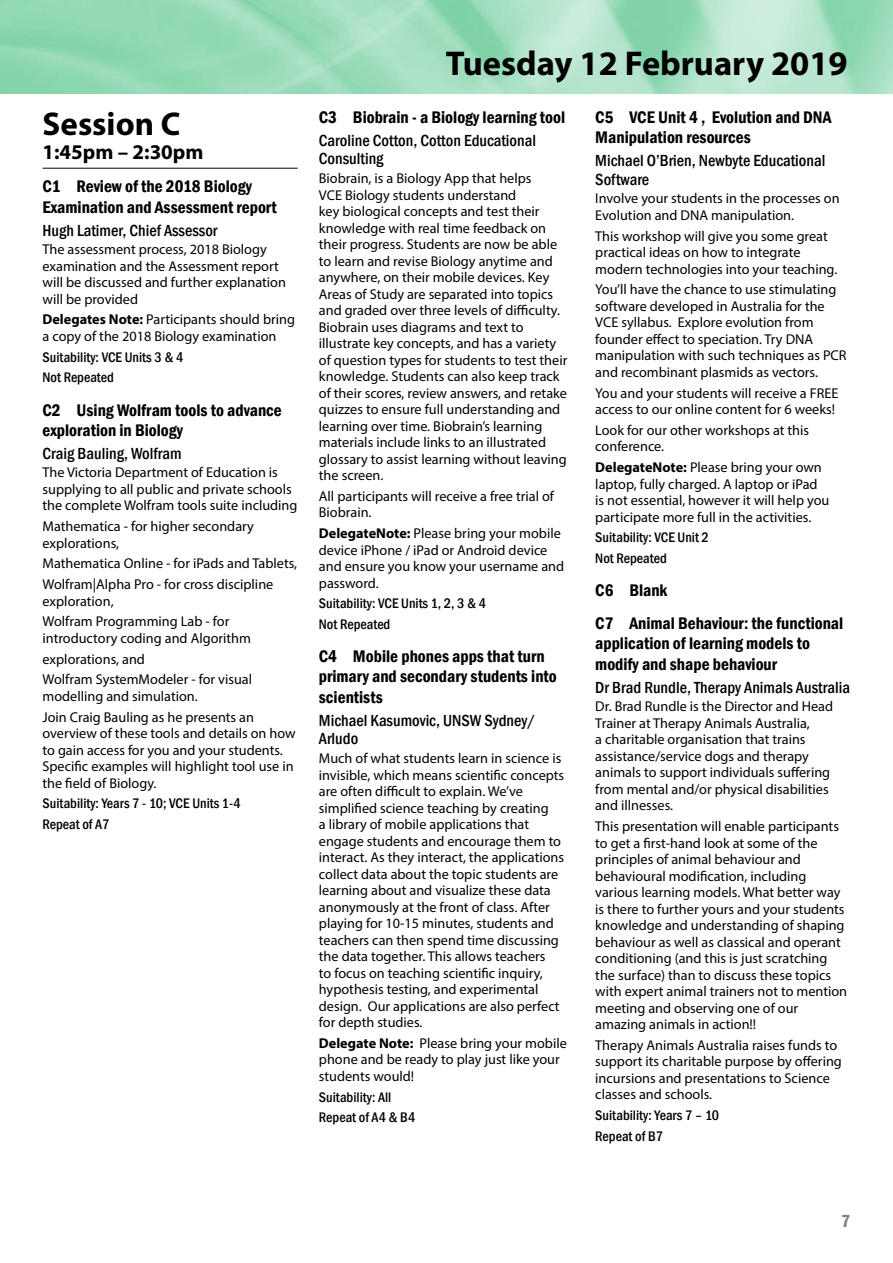
<style>
.page{position:relative;width:893px;height:1263px;background:#fff}
.page>*{position:absolute;margin:0;border:0;box-sizing:border-box;transform-origin:0 0}
.t1{font:700 34.5px "Myriad Pro";color:#000}
.t2{font:700 33px "Myriad Pro";color:#000}
.t3{font:700 21px "Myriad Pro";color:#000}
.t4{font:600 condensed 18px "Franklin Gothic";color:#808285}
.t5{font:600 condensed 17.25px/20.2px "Franklin Gothic";color:#000}
.t6{font:500 condensed 16.5px/18.8px "Franklin Gothic";color:#000}
.t7{font:14.25px/16.5px "Myriad Pro";color:#000}
.t8{font:500 condensed 14.25px/20.7px "Franklin Gothic";color:#000}
.s1{font-weight:700}
</style>
<div class="page">
<svg style="left:0;top:0;width:893px;height:94px;background:#a1ddbe"></svg>
<hr style="left:43px;top:168px;width:255px;height:1px;background:#000">
<h2 class="t2" style="left:43px;top:103px;width:139px">Session C</h2>
<h3 class="t3" style="left:43px;top:139px;width:163px">1:45pm – 2:30pm</h3>
<p class="t5" style="left:43px;top:176px;width:236px">C1 Review of the 2018 Biology<br>Examination and Assessment report</p>
<p class="t6" style="left:43px;top:221px;width:176px">Hugh Latimer, Chief Assessor</p>
<p class="t7" style="left:43px;top:241px;width:245px">The assessment process, 2018 Biology examination and the Assessment report will be discussed and further explanation will be provided</p>
<p class="t7" style="left:43px;top:311px;width:254px"><span class="s1">Delegates Note:</span> Participants should bring a copy of the 2018 Biology examination</p>
<p class="t8" style="left:43px;top:346px;width:142px">Suitability: VCE Units 3 &amp; 4<br>Not Repeated</p>
<p class="t5" style="left:43px;top:399px;width:241px">C2 Using Wolfram tools to advance exploration in Biology</p>
<p class="t6" style="left:43px;top:444px;width:141px">Craig Bauling, Wolfram</p>
<p class="t7" style="left:43px;top:464px;width:256px">The Victoria Department of Education is supplying to all public and private schools the complete Wolfram tools suite including</p>
<p class="t7" style="left:43px;top:518px;width:213px">Mathematica - for higher secondary explorations,</p>
<p class="t7" style="left:43px;top:553px;width:256px;line-height:20.7px">Mathematica Online - for iPads and Tablets,<br>Wolfram|Alpha Pro - for cross discipline</p>
<p class="t7" style="left:43px;top:590px;width:188px;line-height:20.7px">exploration,<br>Wolfram Programming Lab - for</p>
<p class="t7" style="left:43px;top:627px;width:211px;line-height:20.7px">introductory coding and Algorithm explorations, and<br>Wolfram SystemModeler - for visual</p>
<p class="t7" style="left:43px;top:685px;width:213px;line-height:20.7px">modelling and simulation.<br>Join Craig Bauling as he presents an</p>
<p class="t7" style="left:43px;top:725px;width:255px">overview of these tools and details on how to gain access for you and your students.<br>Specific examples will highlight tool use in the field of Biology.</p>
<p class="t8" style="left:43px;top:793px;width:200px">Suitability: Years 7 - 10; VCE Units 1-4<br>Repeat of A7</p>
<h1 class="t1" style="left:446px;top:41px;width:403px">Tuesday 12 February 2019</h1>
<p class="t5" style="left:319px;top:107px;width:248px">C3 Biobrain - a Biology learning tool</p>
<p class="t6" style="left:319px;top:131px;width:219px">Caroline Cotton, Cotton Educational<br>Consulting</p>
<p class="t7" style="left:319px;top:170px;width:250px">Biobrain, is a Biology App that helps<br>VCE Biology students understand<br>key biological concepts and test their knowledge with real time feedback on their progress. Students are now be able to learn and revise Biology anytime and anywhere, on their mobile devices. Key Areas of Study are separated into topics and graded over three levels of difficulty.<br>Biobrain uses diagrams and text to illustrate key concepts, and has a variety of question types for students to test their knowledge. Students can also keep track of their scores, review answers, and retake quizzes to ensure full understanding and learning over time. Biobrain’s learning materials include links to an illustrated glossary to assist learning without leaving the screen.</p>
<p class="t7" style="left:319px;top:488px;width:237px">All participants will receive a free trial of<br>Biobrain.</p>
<p class="t7" style="left:319px;top:525px;width:247px"><span class="s1">DelegateNote:</span> Please bring your mobile device iPhone / iPad or Android device and ensure you know your username and password.</p>
<p class="t8" style="left:319px;top:593px;width:169px">Suitability: VCE Units 1, 2, 3 &amp; 4<br>Not Repeated</p>
<p class="t5" style="left:319px;top:646px;width:239px">C4 Mobile phones apps that turn primary and secondary students into scientists</p>
<p class="t6" style="left:319px;top:711px;width:218px">Michael Kasumovic, UNSW Sydney/<br>Arludo</p>
<p class="t7" style="left:319px;top:750px;width:247px">Much of what students learn in science is invisible, which means scientific concepts are often difficult to explain. We’ve simplified science teaching by creating<br>a library of mobile applications that engage students and encourage them to interact. As they interact, the applications collect data about the topic students are learning about and visualize these data anonymously at the front of class. After playing for 10-15 minutes, students and teachers can then spend time discussing the data together. This allows teachers<br>to focus on teaching scientific inquiry, hypothesis testing, and experimental design. Our applications are also perfect for depth studies.</p>
<p class="t7" style="left:319px;top:1034px;width:249px"><span class="s1">Delegate Note:</span> Please bring your mobile phone and be ready to play just like your students would!</p>
<p class="t8" style="left:319px;top:1086px;width:98px">Suitability: All<br>Repeat of A4 &amp; B4</p>
<p class="t5" style="left:595px;top:107px;width:238px">C5 VCE Unit 4 , Evolution and DNA<br>Manipulation resources</p>
<p class="t6" style="left:595px;top:151px;width:232px">Michael O’Brien, Newbyte Educational<br>Software</p>
<p class="t7" style="left:595px;top:190px;width:246px">Involve your students in the processes on<br>Evolution and DNA manipulation.</p>
<p class="t7" style="left:595px;top:227px;width:243px">This workshop will give you some great practical ideas on how to integrate modern technologies into your teaching.</p>
<p class="t7" style="left:595px;top:281px;width:253px">You’ll have the chance to use stimulating software developed in Australia for the VCE syllabus. Explore evolution from founder effect to speciation. Try DNA manipulation with such techniques as PCR and recombinant plasmids as vectors.</p>
<p class="t7" style="left:595px;top:384px;width:245px">You and your students will receive a FREE access to our online content for 6 weeks!</p>
<p class="t7" style="left:595px;top:422px;width:215px">Look for our other workshops at this conference.</p>
<p class="t7" style="left:595px;top:459px;width:236px"><span class="s1">DelegateNote:</span> Please bring your own laptop, fully charged. A laptop or iPad is not essential, however it will help you participate more full in the activities.</p>
<p class="t8" style="left:595px;top:527px;width:115px">Suitability: VCE Unit 2<br>Not Repeated</p>
<p class="t5" style="left:595px;top:574px;width:249px;line-height:33px">C6 Blank<br>C7 Animal Behaviour: the functional</p>
<p class="t5" style="left:595px;top:633px;width:216px">application of learning models to modify and shape behaviour</p>
<p class="t6" style="left:595px;top:678px;width:256px">Dr Brad Rundle, Therapy Animals Australia</p>
<p class="t7" style="left:595px;top:698px;width:239px">Dr. Brad Rundle is the Director and Head Trainer at Therapy Animals Australia,<br>a charitable organisation that trains assistance/service dogs and therapy animals to support individuals suffering from mental and/or physical disabilities and illnesses.</p>
<p class="t7" style="left:595px;top:818px;width:253px">This presentation will enable participants to get a first-hand look at some of the principles of animal behaviour and behavioural modification, including various learning models. What better way is there to further yours and your students knowledge and understanding of shaping behaviour as well as classical and operant conditioning (and this is just scratching the surface) than to discuss these topics with expert animal trainers not to mention meeting and observing one of our amazing animals in action!!</p>
<p class="t7" style="left:595px;top:1036px;width:248px">Therapy Animals Australia raises funds to support its charitable purpose by offering incursions and presentations to Science classes and schools.</p>
<p class="t8" style="left:595px;top:1105px;width:125px">Suitability: Years 7 – 10<br>Repeat of B7</p>
<p class="t4" style="left:841px;top:1209px;width:11px">7</p>
</div>
